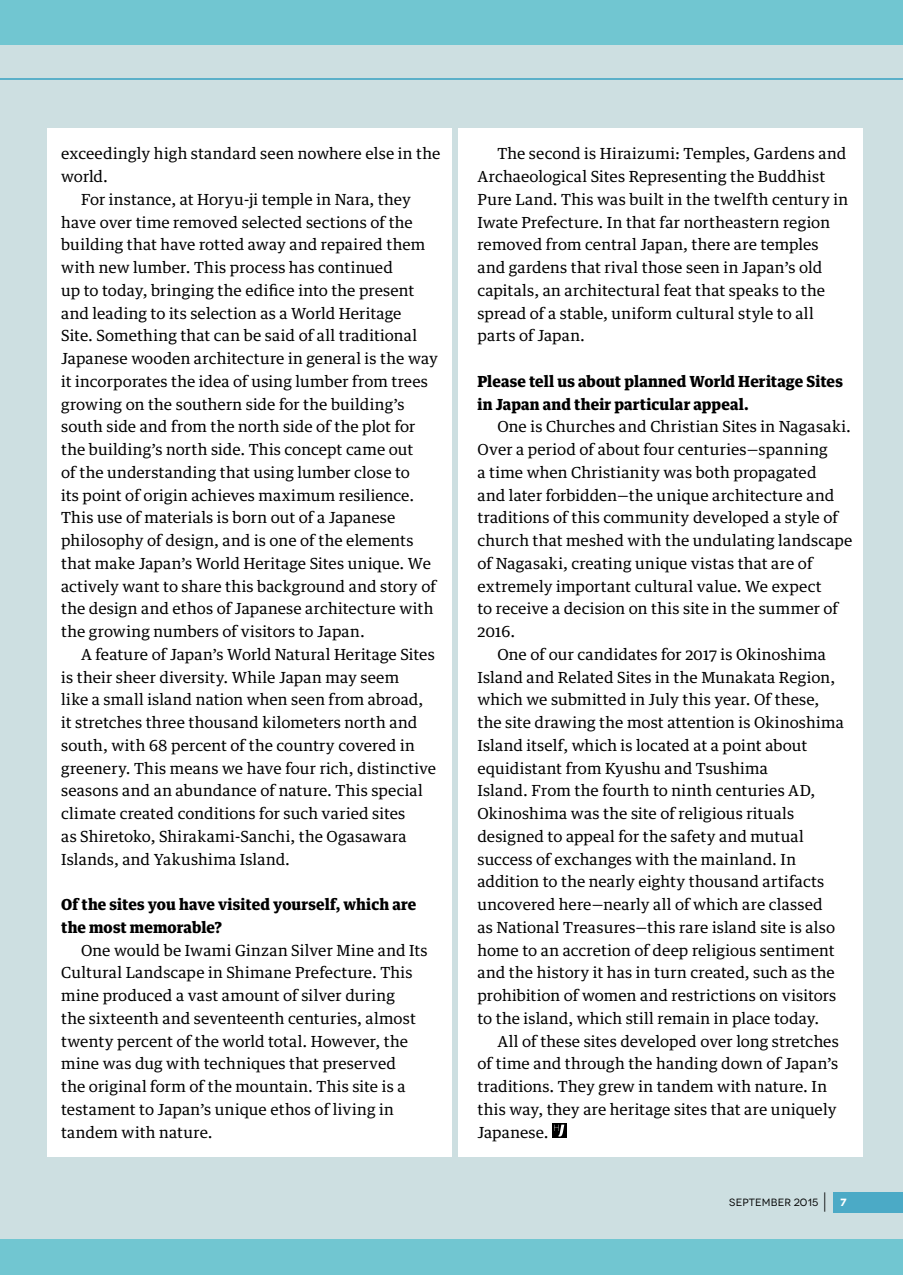
<style>
.page{position:relative;width:903px;height:1275px;background:#cddfe1}
.page>*{position:absolute;margin:0;border:0;box-sizing:border-box;transform-origin:0 0}
.A2_Body_Main{font:15.4px/22.8px "Guardian Text Egyp";letter-spacing:.01em;color:#000}
.A2_Body_Main-2{font:900 15.4px/22.8px "Guardian Text Egyp";letter-spacing:.005em;color:#000}
.t1{font:10.5px "Novecentowide";letter-spacing:.02em;color:#000}
.s1{font-weight:300;font-size:22.75px}
.s2{font-weight:700;color:#fff}
</style>
<div class="page">
<div style="left:47px;top:128px;width:404px;height:1029px;background:#fff"></div>
<div style="left:458px;top:128px;width:404px;height:1029px;background:#fff"></div>
<svg style="left:552px;top:1123px;width:14px;height:15px"></svg>
<svg style="left:554px;top:1125px;width:10px;height:11px"></svg>
<div style="left:833px;top:1192px;width:70px;height:20px;background:#4baac6"></div>
<hr style="left:0;top:78px;width:903px;height:2px;background:#5ab0c9">
<div style="left:0;top:0;width:903px;height:45px;background:#71c6d1"></div>
<div style="left:0;top:1240px;width:903px;height:35px;background:#71c6d1"></div>
<p class="A2_Body_Main" style="left:61px;top:141px;width:381px">exceedingly high standard seen nowhere else in the world.</p>
<p class="A2_Body_Main" style="left:61px;top:186px;width:378px;text-indent:20px">For instance, at Horyu-ji temple in Nara, they have over time removed selected sections of the building that have rotted away and repaired them with new lumber. This process has continued<br>up to today, bringing the edifice into the present and leading to its selection as a World Heritage<br>Site. Something that can be said of all traditional Japanese wooden architecture in general is the way it incorporates the idea of using lumber from trees growing on the southern side for the building’s south side and from the north side of the plot for the building’s north side. This concept came out<br>of the understanding that using lumber close to<br>its point of origin achieves maximum resilience.<br>This use of materials is born out of a Japanese philosophy of design, and is one of the elements that make Japan’s World Heritage Sites unique. We actively want to share this background and story of the design and ethos of Japanese architecture with the growing numbers of visitors to Japan.</p>
<p class="A2_Body_Main" style="left:61px;top:641px;width:376px;text-indent:20px">A feature of Japan’s World Natural Heritage Sites is their sheer diversity. While Japan may seem<br>like a small island nation when seen from abroad, it stretches three thousand kilometers north and south, with 68 percent of the country covered in greenery. This means we have four rich, distinctive seasons and an abundance of nature. This special climate created conditions for such varied sites<br>as Shiretoko, Shirakami-Sanchi, the Ogasawara Islands, and Yakushima Island.</p>
<p class="A2_Body_Main-2" style="left:61px;top:892px;width:357px">Of the sites you have visited yourself, which are the most memorable?</p>
<p class="A2_Body_Main" style="left:61px;top:937px;width:368px;text-indent:20px">One would be Iwami Ginzan Silver Mine and Its Cultural Landscape in Shimane Prefecture. This mine produced a vast amount of silver during<br>the sixteenth and seventeenth centuries, almost twenty percent of the world total. However, the mine was dug with techniques that preserved<br>the original form of the mountain. This site is a testament to Japan’s unique ethos of living in tandem with nature.</p>
<p class="A2_Body_Main" style="left:477px;top:141px;width:372px;text-indent:20px">The second is Hiraizumi: Temples, Gardens and Archaeological Sites Representing the Buddhist Pure Land. This was built in the twelfth century in Iwate Prefecture. In that far northeastern region removed from central Japan, there are temples and gardens that rival those seen in Japan’s old capitals, an architectural feat that speaks to the spread of a stable, uniform cultural style to all parts of Japan.</p>
<p class="A2_Body_Main-2" style="left:477px;top:368px;width:367px">Please tell us about planned World Heritage Sites in Japan and their particular appeal.</p>
<p class="A2_Body_Main" style="left:477px;top:414px;width:376px;text-indent:20px">One is Churches and Christian Sites in Nagasaki.<br>Over a period of about four centuries—spanning<br>a time when Christianity was both propagated<br>and later forbidden—the unique architecture and traditions of this community developed a style of church that meshed with the undulating landscape of Nagasaki, creating unique vistas that are of extremely important cultural value. We expect<br>to receive a decision on this site in the summer of 2016.</p>
<p class="A2_Body_Main" style="left:477px;top:641px;width:368px;text-indent:20px">One of our candidates for 2017 is Okinoshima Island and Related Sites in the Munakata Region, which we submitted in July this year. Of these, the site drawing the most attention is Okinoshima Island itself, which is located at a point about equidistant from Kyushu and Tsushima<br>Island. From the fourth to ninth centuries AD, Okinoshima was the site of religious rituals designed to appeal for the safety and mutual success of exchanges with the mainland. In addition to the nearly eighty thousand artifacts uncovered here—nearly all of which are classed<br>as National Treasures—this rare island site is also home to an accretion of deep religious sentiment and the history it has in turn created, such as the prohibition of women and restrictions on visitors to the island, which still remain in place today.</p>
<p class="A2_Body_Main" style="left:477px;top:1028px;width:363px;text-indent:20px">All of these sites developed over long stretches of time and through the handing down of Japan’s traditions. They grew in tandem with nature. In this way, they are heritage sites that are uniquely Japanese.</p>
<p class="t1" style="left:729px;top:1196px;width:119px">SEPTEMBER 2015 <span class="s1">|</span> <span class="s2">7</span></p>
</div>
